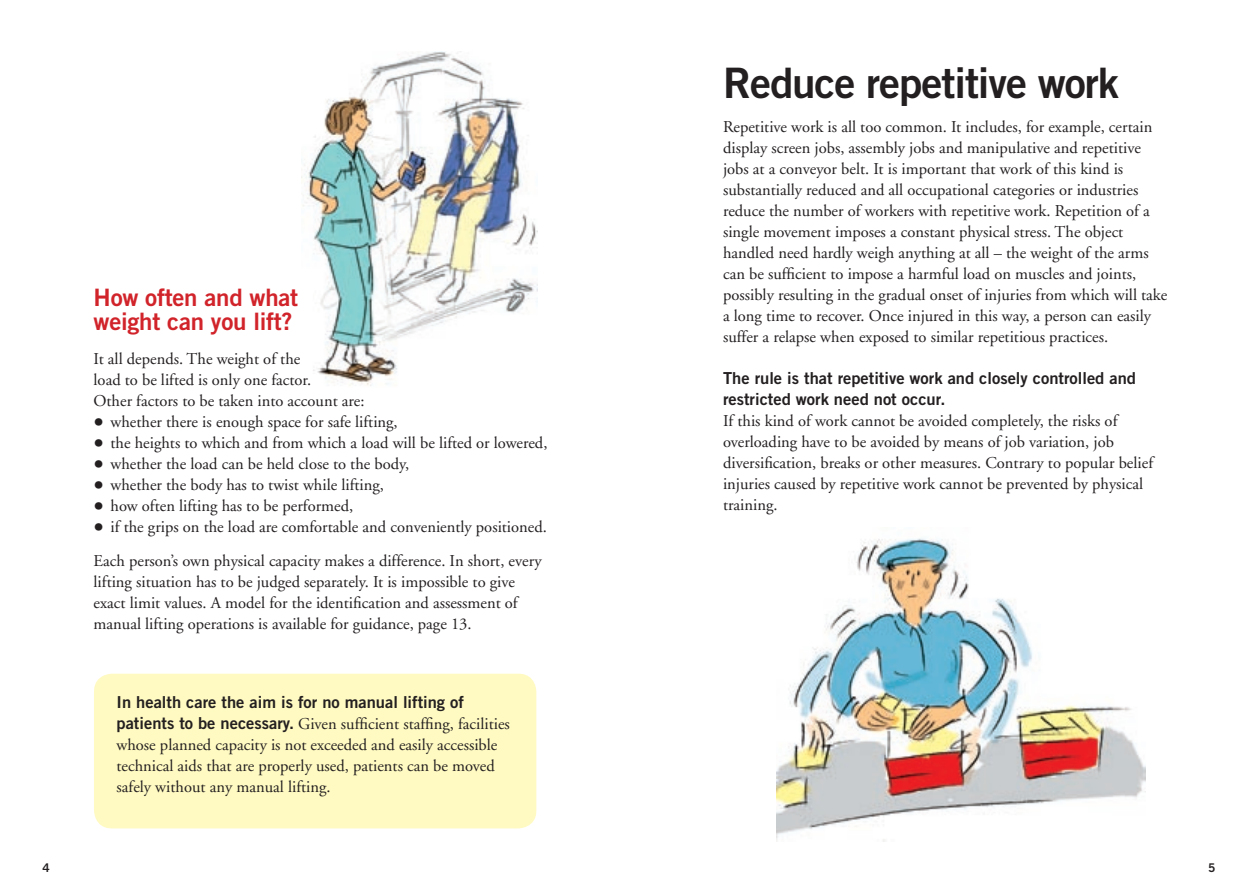
<style>
.page{position:relative;width:1259px;height:893px;background:#fff}
.page>*{position:absolute;margin:0;border:0;box-sizing:border-box;transform-origin:0 0}
.Rubrik_1{font:42px "Trade Gothic Bold Two";letter-spacing:-.025em;color:#231f20}
.mellis{font:24px/24px "Trade Gothic Bold Two";letter-spacing:-.01em;color:#d1232a}
.Brödtext{font:16.5px/21px "Adobe Garamond";color:#231f20}
.Brödtext-2{font:16.5px/21px "Trade Gothic Bold Two";color:#231f20}
.mellis-2{font:16.5px/21px "Adobe Garamond";color:#231f20}
.t1{font:12px "Trade Gothic Bold Two";color:#231f20}
.s1{font-size:27px}
.s2{font-family:"Trade Gothic Bold Two"}
</style>
<div class="page">
<img style="left:776px;top:538px;width:369px;height:304px">
<img style="left:302px;top:51px;width:236px;height:335px">
<div style="left:94px;top:674px;width:442px;height:154px;background:#fffac1"></div>
<p class="mellis" style="left:94px;top:285px;width:206px">How often and what weight can you lift?</p>
<p class="mellis-2" style="left:94px;top:349px;width:219px">It all depends. The weight of the load to be lifted is only one factor.</p>
<p class="Brödtext" style="left:94px;top:391px;width:272px">Other factors to be taken into account are:</p>
<p class="Brödtext" style="left:94px;top:412px;width:306px"><span class="s1">•</span> whether there is enough space for safe lifting,</p>
<p class="Brödtext" style="left:94px;top:433px;width:455px"><span class="s1">•</span> the heights to which and from which a load will be lifted or lowered,</p>
<p class="Brödtext" style="left:94px;top:454px;width:317px"><span class="s1">•</span> whether the load can be held close to the body,</p>
<p class="Brödtext" style="left:94px;top:475px;width:292px"><span class="s1">•</span> whether the body has to twist while lifting,</p>
<p class="Brödtext" style="left:94px;top:496px;width:261px"><span class="s1">•</span> how often lifting has to be performed,</p>
<p class="Brödtext" style="left:94px;top:517px;width:455px"><span class="s1">•</span> if the grips on the load are comfortable and conveniently positioned.</p>
<p class="Brödtext" style="left:94px;top:550px;width:450px">Each person’s own physical capacity makes a difference. In short, every lifting situation has to be judged separately. It is impossible to give exact limit values. A model for the identification and assessment of manual lifting operations is available for guidance, page 13.</p>
<p class="Brödtext" style="left:117px;top:693px;width:395px"><span class="s2">In health care the aim is for no manual lifting of patients to be necessary.</span> Given sufficient staffing, facilities whose planned capacity is not exceeded and easily accessible technical aids that are properly used, patients can be moved safely without any manual lifting.</p>
<p class="Rubrik_1" style="left:723px;top:57px;width:397px">Reduce repetitive work</p>
<p class="Brödtext" style="left:723px;top:116px;width:446px">Repetitive work is all too common. It includes, for example, certain display screen jobs, assembly jobs and manipulative and repetitive jobs at a conveyor belt. It is important that work of this kind is substantially reduced and all occupational categories or industries reduce the number of workers with repetitive work. Repetition of a single movement imposes a constant physical stress. The object handled need hardly weigh anything at all – the weight of the arms can be sufficient to impose a harmful load on muscles and joints, possibly resulting in the gradual onset of injuries from which will take a long time to recover. Once injured in this way, a person can easily suffer a relapse when exposed to similar repetitious practices.</p>
<p class="Brödtext-2" style="left:723px;top:367px;width:414px">The rule is that repetitive work and closely controlled and restricted work need not occur.</p>
<p class="Brödtext" style="left:723px;top:410px;width:431px">If this kind of work cannot be avoided completely, the risks of overloading have to be avoided by means of job variation, job diversification, breaks or other measures. Contrary to popular belief injuries caused by repetitive work cannot be prevented by physical training.</p>
<p class="t1" style="left:43px;top:860px;width:9px">4</p>
<p class="t1" style="left:1208px;top:860px;width:9px">5</p>
</div>
